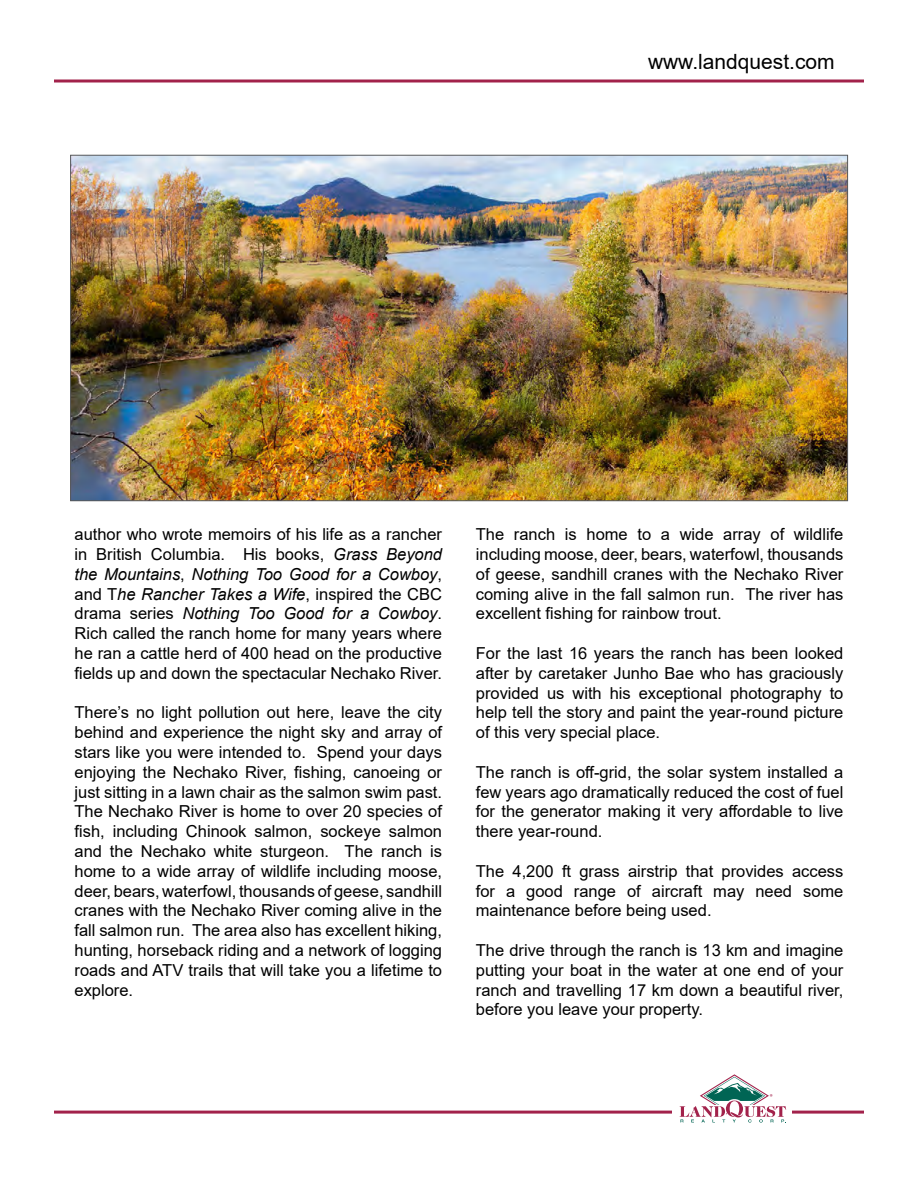
<style>
.page{position:relative;width:918px;height:1188px;background:#fff}
.page>*{position:absolute;margin:0;border:0;box-sizing:border-box;transform-origin:0 0}
.t1{font:21px "Arial";color:#000}
.t2{font:16.5px/19.8px "Arial";color:#000;text-align:justify}
.t3{font:7.05px "Myriad Pro";color:#a3214b}
.s1{font-style:italic}
</style>
<div class="page">
<hr style="left:54px;top:1111px;width:810px;height:3px;background:#a2224b">
<div style="left:672px;top:1074px;width:120px;height:60px;background:#fff"></div>
<svg style="left:680px;top:1074px;width:107px;height:49px"></svg>
<hr style="left:54px;top:80px;width:810px;height:2px;background:#a2224b">
<img style="left:72px;top:157px;width:774px;height:342px">
<p class="t1" style="left:648px;top:47px;width:188px">www.landquest.com</p>
<p class="t2" style="left:75px;top:524px;width:369px">author who wrote memoirs of his life as a rancher in British Columbia. His books, <span class="s1">Grass Beyond the Mountains</span>, <span class="s1">Nothing Too Good for a Cowboy</span>, and T<span class="s1">he Rancher Takes a Wife</span>, inspired the CBC drama series <span class="s1">Nothing Too Good for a Cowboy</span>.<br>Rich called the ranch home for many years where he ran a cattle herd of 400 head on the productive fields up and down the spectacular Nechako River.</p>
<p class="t2" style="left:75px;top:703px;width:369px">There’s no light pollution out here, leave the city behind and experience the night sky and array of stars like you were intended to. Spend your days enjoying the Nechako River, fishing, canoeing or just sitting in a lawn chair as the salmon swim past.<br>The Nechako River is home to over 20 species of fish, including Chinook salmon, sockeye salmon and the Nechako white sturgeon. The ranch is home to a wide array of wildlife including moose, deer, bears, waterfowl, thousands of geese, sandhill cranes with the Nechako River coming alive in the fall salmon run. The area also has excellent hiking, hunting, horseback riding and a network of logging roads and ATV trails that will take you a lifetime to explore.</p>
<p class="t2" style="left:476px;top:524px;width:369px">The ranch is home to a wide array of wildlife including moose, deer, bears, waterfowl, thousands of geese, sandhill cranes with the Nechako River coming alive in the fall salmon run. The river has excellent fishing for rainbow trout.</p>
<p class="t2" style="left:476px;top:643px;width:369px">For the last 16 years the ranch has been looked after by caretaker Junho Bae who has graciously provided us with his exceptional photography to help tell the story and paint the year-round picture of this very special place.</p>
<p class="t2" style="left:476px;top:762px;width:369px">The ranch is off-grid, the solar system installed a few years ago dramatically reduced the cost of fuel for the generator making it very affordable to live there year-round.</p>
<p class="t2" style="left:476px;top:861px;width:369px">The 4,200 ft grass airstrip that provides access for a good range of aircraft may need some maintenance before being used.</p>
<p class="t2" style="left:476px;top:940px;width:369px">The drive through the ranch is 13 km and imagine putting your boat in the water at one end of your ranch and travelling 17 km down a beautiful river, before you leave your property.</p>
<p class="t3" style="left:770px;top:1093px;width:4px">®</p>
</div>
